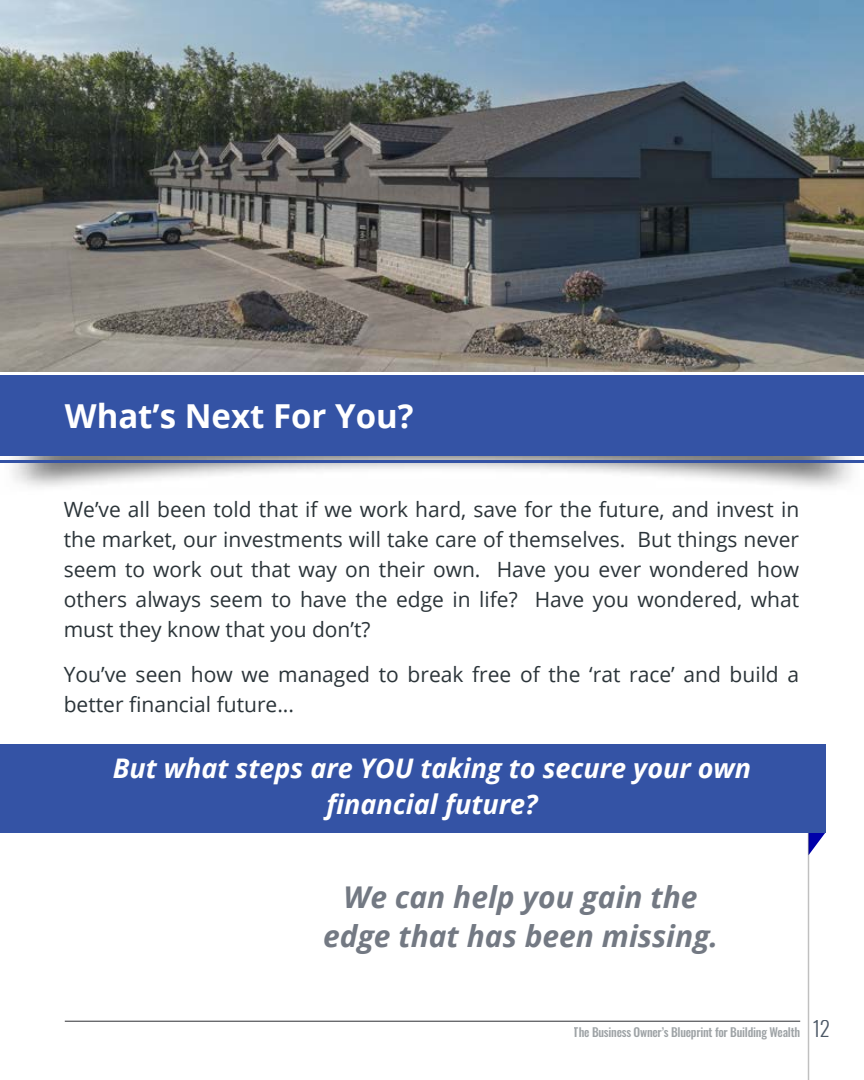
<style>
.page{position:relative;width:864px;height:1080px;background:#fff}
.page>*{position:absolute;margin:0;border:0;box-sizing:border-box;transform-origin:0 0}
.t1{font:700 33px "Open Sans";color:#fff}
.t2{font:italic 700 30px/39px "Open Sans";color:#737983;text-align:center}
.t3{font:italic 700 27px/36px "Open Sans";color:#fff;text-align:center}
.t4{font:21px/30px "Open Sans";color:#2b3439;text-align:justify}
.t5{font:500 12px "Oswald";letter-spacing:-.02em;color:#9ea3a6}
.s1{font-weight:300;font-size:21px;color:#4c5866}
</style>
<div class="page">
<svg style="left:0;top:460px;width:864px;height:4px;background:#546ba9"></svg>
<div style="left:0;top:279px;width:864px;height:177px;background:#3453a5"></div>
<img style="left:0;top:0;width:864px;height:372px">
<hr style="left:0;top:372px;width:864px;height:3px;background:#fff">
<svg style="left:809px;top:833px;width:16px;height:22px"></svg>
<hr style="left:808px;top:798px;width:1px;height:282px;background:#000">
<div style="left:0;top:744px;width:825px;height:89px;background:#3453a5"></div>
<hr style="left:65px;top:1021px;width:735px;height:1px;background:#3b3c40">
<h1 class="t1" style="left:65px;top:393px;width:350px">What’s Next For You?</h1>
<p class="t4" style="left:64px;top:494px;width:737px">We’ve all been told that if we work hard, save for the future, and invest in the market, our investments will take care of themselves. But things never seem to work out that way on their own. Have you ever wondered how others always seem to have the edge in life? Have you wondered, what must they know that you don’t?</p>
<p class="t4" style="left:64px;top:659px;width:737px">You’ve seen how we managed to break free of the ‘rat race’ and build a better financial future...</p>
<p class="t3" style="left:113px;top:750px;width:640px">But what steps are YOU taking to secure your own financial future?</p>
<h2 class="t2" style="left:323px;top:877px;width:396px">We can help you gain the edge that has been missing.</h2>
<p class="t5" style="left:574px;top:1026px;width:258px">The Business Owner’s Blueprint for Building Wealth <span class="s1">12</span></p>
</div>
